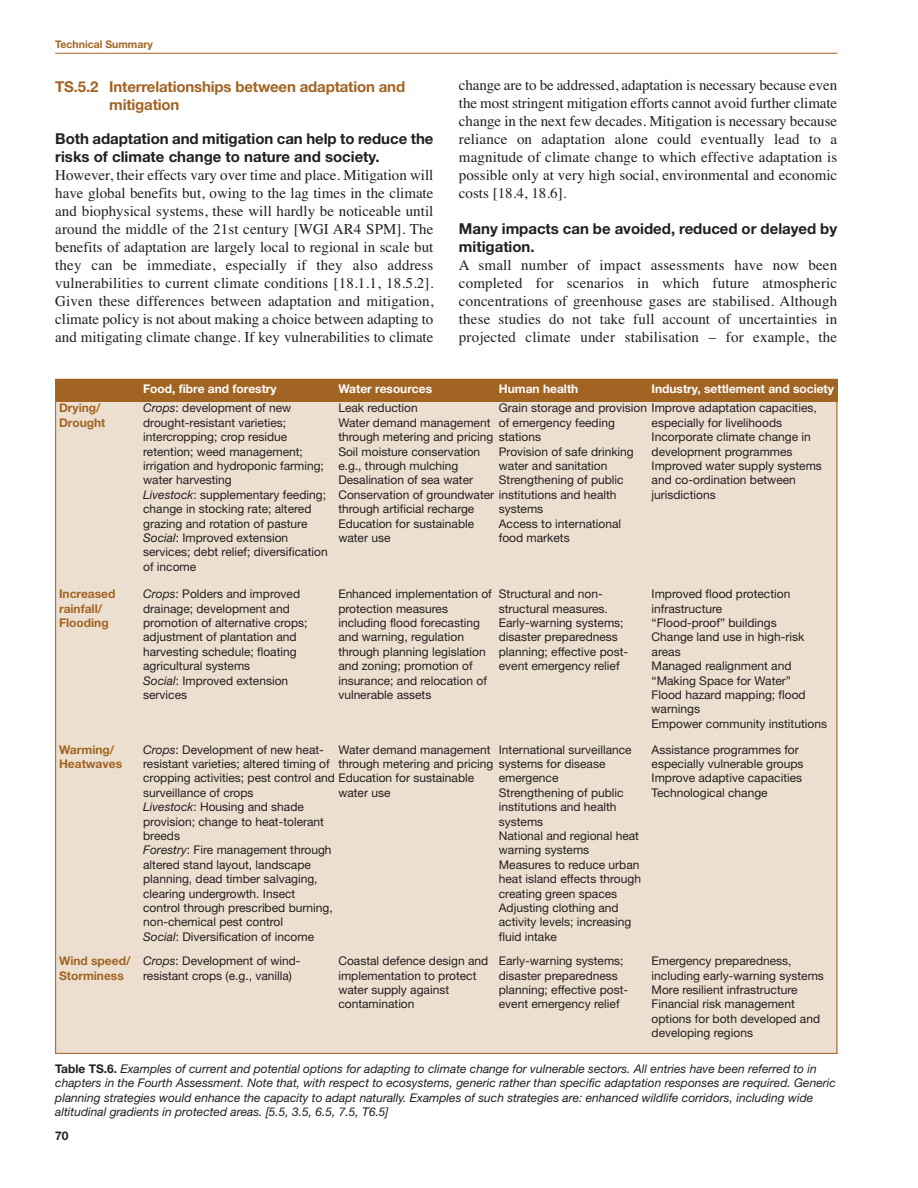
<style>
.page{position:relative;width:918px;height:1188px;background:#fff}
.page>*{position:absolute;margin:0;border:0;box-sizing:border-box;transform-origin:0 0}
.t1{font:15px/18px "Times";color:#231f20;text-align:justify}
.t2{font:700 15px/18px "Helvetica Neue";color:#231f20}
.t3{font:700 15px/18px "Helvetica Neue";letter-spacing:-.01em;color:#a16423}
.t4{font:12px/14.4px "Helvetica Neue";color:#231f20}
.t5{font:italic 12px/14.4px "Helvetica Neue";color:#231f20}
.t6{font:700 12px/14.4px "Helvetica Neue";color:#a16423}
.t7{font:700 12px "Helvetica Neue";color:#fff}
.t8{font:700 12px "Helvetica Neue";color:#231f20}
.t9{font:700 10.5px "Helvetica Neue";color:#a16423}
.s1{font-style:italic}
.s2{font-weight:700;font-style:normal}
</style>
<div class="page">
<hr style="left:55px;top:53px;width:782px;height:1px;background:#a16423">
<div style="left:55px;top:379px;width:87px;height:23px;background:#a16423"></div>
<div style="left:142px;top:379px;width:195px;height:23px;background:#a16423"></div>
<div style="left:337px;top:379px;width:160px;height:23px;background:#a16423"></div>
<div style="left:497px;top:379px;width:153px;height:23px;background:#a16423"></div>
<div style="left:650px;top:379px;width:187px;height:23px;background:#a16423"></div>
<div style="left:55px;top:402px;width:87px;height:186px;background:#eddfcf"></div>
<div style="left:142px;top:402px;width:195px;height:186px;background:#eddfcf"></div>
<div style="left:337px;top:402px;width:160px;height:186px;background:#eddfcf"></div>
<div style="left:497px;top:402px;width:153px;height:186px;background:#eddfcf"></div>
<div style="left:650px;top:402px;width:187px;height:186px;background:#eddfcf"></div>
<div style="left:55px;top:588px;width:87px;height:155px;background:#eddfcf"></div>
<div style="left:142px;top:588px;width:195px;height:155px;background:#eddfcf"></div>
<div style="left:337px;top:588px;width:160px;height:155px;background:#eddfcf"></div>
<div style="left:497px;top:588px;width:153px;height:155px;background:#eddfcf"></div>
<div style="left:650px;top:588px;width:187px;height:155px;background:#eddfcf"></div>
<div style="left:55px;top:743px;width:87px;height:212px;background:#eddfcf"></div>
<div style="left:142px;top:743px;width:195px;height:212px;background:#eddfcf"></div>
<div style="left:337px;top:743px;width:160px;height:212px;background:#eddfcf"></div>
<div style="left:497px;top:743px;width:153px;height:212px;background:#eddfcf"></div>
<div style="left:650px;top:743px;width:187px;height:212px;background:#eddfcf"></div>
<div style="left:55px;top:955px;width:87px;height:99px;background:#eddfcf"></div>
<div style="left:142px;top:955px;width:195px;height:99px;background:#eddfcf"></div>
<div style="left:337px;top:955px;width:160px;height:99px;background:#eddfcf"></div>
<div style="left:497px;top:955px;width:153px;height:99px;background:#eddfcf"></div>
<div style="left:650px;top:955px;width:187px;height:99px;background:#eddfcf"></div>
<hr style="left:55px;top:379px;width:1px;height:675px;background:#a16423">
<hr style="left:836px;top:379px;width:1px;height:675px;background:#a16423">
<hr style="left:55px;top:1053px;width:782px;height:1px;background:#a16423">
<p class="t9" style="left:55px;top:40px;width:99px">Technical Summary</p>
<p class="t3" style="left:109px;top:79px;width:297px;text-indent:-54px">TS.5.2 Interrelationships between adaptation and mitigation</p>
<p class="t2" style="left:55px;top:131px;width:380px">Both adaptation and mitigation can help to reduce the risks of climate change to nature and society.</p>
<p class="t1" style="left:55px;top:166px;width:380px">However, their effects vary over time and place. Mitigation will have global benefits but, owing to the lag times in the climate and biophysical systems, these will hardly be noticeable until around the middle of the 21st century [WGI AR4 SPM]. The benefits of adaptation are largely local to regional in scale but they can be immediate, especially if they also address vulnerabilities to current climate conditions [18.1.1, 18.5.2].<br>Given these differences between adaptation and mitigation, climate policy is not about making a choice between adapting to and mitigating climate change. If key vulnerabilities to climate</p>
<p class="t1" style="left:459px;top:76px;width:380px">change are to be addressed, adaptation is necessary because even the most stringent mitigation efforts cannot avoid further climate change in the next few decades. Mitigation is necessary because reliance on adaptation alone could eventually lead to a magnitude of climate change to which effective adaptation is possible only at very high social, environmental and economic costs [18.4, 18.6].</p>
<p class="t2" style="left:459px;top:221px;width:380px">Many impacts can be avoided, reduced or delayed by mitigation.</p>
<p class="t1" style="left:459px;top:256px;width:380px">A small number of impact assessments have now been completed for scenarios in which future atmospheric concentrations of greenhouse gases are stabilised. Although these studies do not take full account of uncertainties in projected climate under stabilisation – for example, the</p>
<p class="t7" style="left:143px;top:384px;width:135px">Food, fibre and forestry</p>
<p class="t7" style="left:338px;top:384px;width:95px">Water resources</p>
<p class="t7" style="left:499px;top:384px;width:81px">Human health</p>
<p class="t7" style="left:652px;top:384px;width:184px">Industry, settlement and society</p>
<p class="t6" style="left:59px;top:402px;width:48px">Drying/<br>Drought</p>
<p class="t4" style="left:143px;top:402px;width:186px"><span class="s1">Crops</span>: development of new drought-resistant varieties; intercropping; crop residue retention; weed management; irrigation and hydroponic farming; water harvesting<br><span class="s1">Livestock</span>: supplementary feeding; change in stocking rate; altered grazing and rotation of pasture<br><span class="s1">Social</span>: Improved extension services; debt relief; diversification of income</p>
<p class="t4" style="left:338px;top:402px;width:280px">Leak reduction<br>Water demand management<br>through metering and pricing<br>Soil moisture conservation<br>e.g., through mulching<br>Desalination of sea water<br>Conservation of groundwater institutions and health through artificial recharge<br>Education for sustainable<br>water use</p>
<p class="t4" style="left:499px;top:402px;width:320px">Grain storage and provision Improve adaptation capacities, of emergency feeding<br>stations<br>Provision of safe drinking<br>water and sanitation<br>Strengthening of public</p>
<p class="t4" style="left:499px;top:503px;width:124px">systems<br>Access to international food markets</p>
<p class="t4" style="left:652px;top:416px;width:172px">especially for livelihoods<br>Incorporate climate change in development programmes<br>Improved water supply systems and co-ordination between jurisdictions</p>
<p class="t6" style="left:59px;top:588px;width:58px">Increased rainfall/<br>Flooding</p>
<p class="t4" style="left:143px;top:588px;width:166px"><span class="s1">Crops</span>: Polders and improved drainage; development and promotion of alternative crops; adjustment of plantation and harvesting schedule; floating agricultural systems<br><span class="s1">Social</span>: Improved extension services</p>
<p class="t4" style="left:338px;top:588px;width:155px">Enhanced implementation of protection measures including flood forecasting and warning, regulation through planning legislation and zoning; promotion of insurance; and relocation of vulnerable assets</p>
<p class="t4" style="left:499px;top:588px;width:131px">Structural and non&shy;structural measures.<br>Early-warning systems; disaster preparedness planning; effective post&shy;event emergency relief</p>
<p class="t4" style="left:652px;top:588px;width:177px">Improved flood protection infrastructure<br>“Flood-proof” buildings<br>Change land use in high-risk areas<br>Managed realignment and “Making Space for Water”<br>Flood hazard mapping; flood warnings<br>Empower community institutions</p>
<p class="t6" style="left:59px;top:743px;width:65px">Warming/<br>Heatwaves</p>
<p class="t4" style="left:143px;top:743px;width:333px"><span class="s1">Crops</span>: Development of new heat-<br>resistant varieties; altered timing of<br>cropping activities; pest control and Education for sustainable surveillance of crops<br><span class="s1">Livestock</span>: Housing and shade<br>provision; change to heat-tolerant<br>breeds<br><span class="s1">Forestry</span>: Fire management through<br>altered stand layout, landscape<br>planning, dead timber salvaging,<br>clearing undergrowth. Insect<br>control through prescribed burning,<br>non-chemical pest control<br><span class="s1">Social</span>: Diversification of income</p>
<p class="t4" style="left:499px;top:743px;width:144px">International surveillance systems for disease emergence<br>Strengthening of public institutions and health systems<br>National and regional heat warning systems<br>Measures to reduce urban heat island effects through creating green spaces<br>Adjusting clothing and activity levels; increasing fluid intake</p>
<p class="t4" style="left:652px;top:743px;width:153px">Assistance programmes for especially vulnerable groups<br>Improve adaptive capacities<br>Technological change</p>
<p class="t4" style="left:338px;top:743px;width:157px">Water demand management through metering and pricing</p>
<p class="t4" style="left:338px;top:786px;width:54px">water use</p>
<p class="t6" style="left:59px;top:955px;width:73px">Wind speed/<br>Storminess</p>
<p class="t4" style="left:143px;top:955px;width:159px"><span class="s1">Crops</span>: Development of wind&shy;resistant crops (e.g., vanilla)</p>
<p class="t4" style="left:338px;top:955px;width:151px">Coastal defence design and implementation to protect water supply against contamination</p>
<p class="t4" style="left:499px;top:955px;width:131px">Early-warning systems; disaster preparedness planning; effective post&shy;event emergency relief</p>
<p class="t4" style="left:652px;top:955px;width:174px">Emergency preparedness, including early-warning systems<br>More resilient infrastructure<br>Financial risk management options for both developed and developing regions</p>
<p class="t5" style="left:55px;top:1062px;width:782px"><span class="s2">Table TS.6.</span> Examples of current and potential options for adapting to climate change for vulnerable sectors. All entries have been referred to in chapters in the Fourth Assessment. Note that, with respect to ecosystems, generic rather than specific adaptation responses are required. Generic planning strategies would enhance the capacity to adapt naturally. Examples of such strategies are: enhanced wildlife corridors, including wide altitudinal gradients in protected areas. [5.5, 3.5, 6.5, 7.5, T6.5]</p>
<p class="t8" style="left:55px;top:1131px;width:15px">70</p>
</div>
